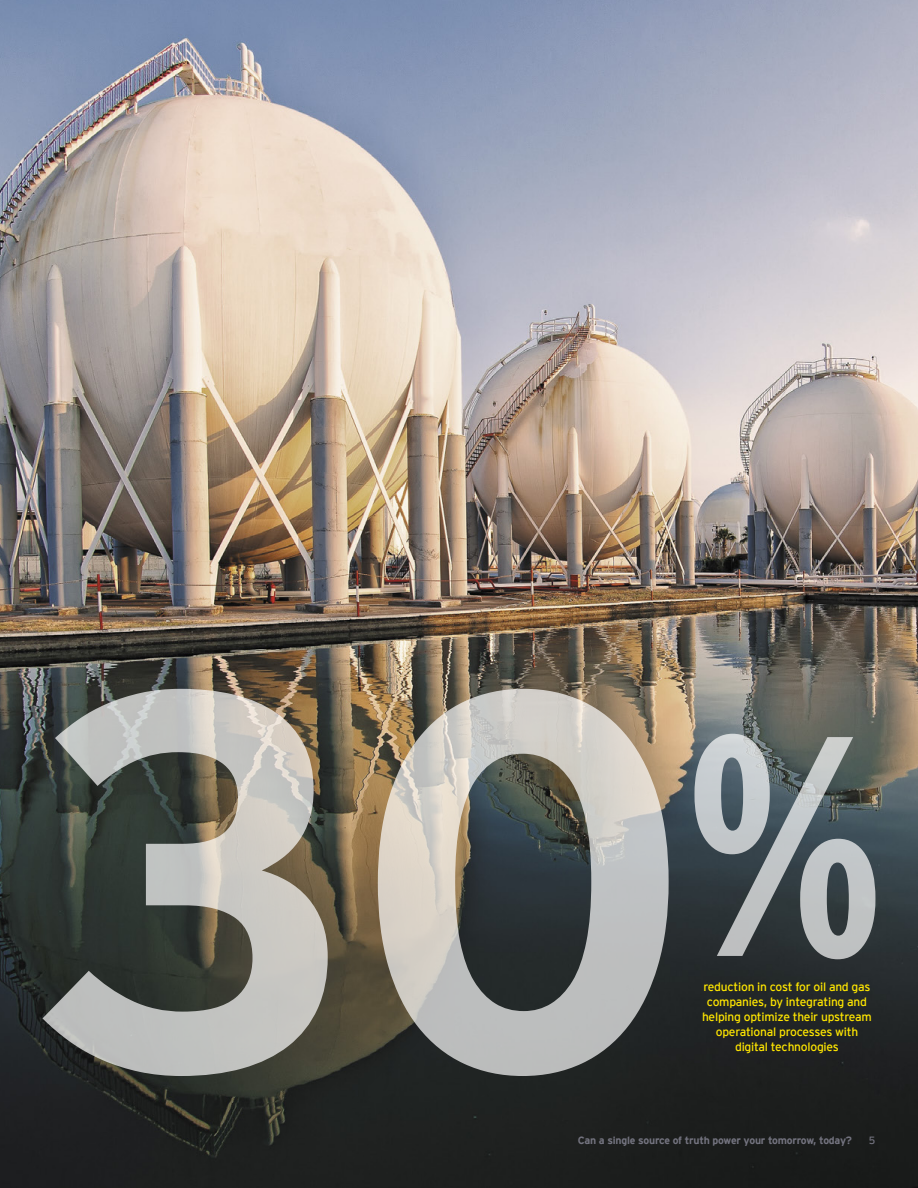
<style>
.page{position:relative;width:918px;height:1188px;background:#fff}
.page>*{position:absolute;margin:0;border:0;box-sizing:border-box;transform-origin:0 0}
.t1{font:12px/15px "EY Interstate";letter-spacing:-.02em;color:#ffe600;text-align:center}
.t2{font:700 10.5px "EY Interstate";letter-spacing:-.02em;color:#747480}
.t3{font:10.5px "EY Interstate";color:#747480}
</style>
<div class="page">
<img style="left:0;top:0;width:918px;height:1188px">
<svg style="left:43px;top:689px;width:626px;height:387px;background:#86847c"></svg>
<svg style="left:694px;top:734px;width:181px;height:225px;background:#777f82"></svg>
<p class="t1" style="left:702px;top:978px;width:171px">reduction in cost for oil and gas companies, by integrating and helping optimize their upstream operational processes with digital technologies</p>
<p class="t2" style="left:578px;top:1133px;width:276px">Can a single source of truth power your tomorrow, today?</p>
<p class="t3" style="left:869px;top:1133px;width:8px">5</p>
</div>
